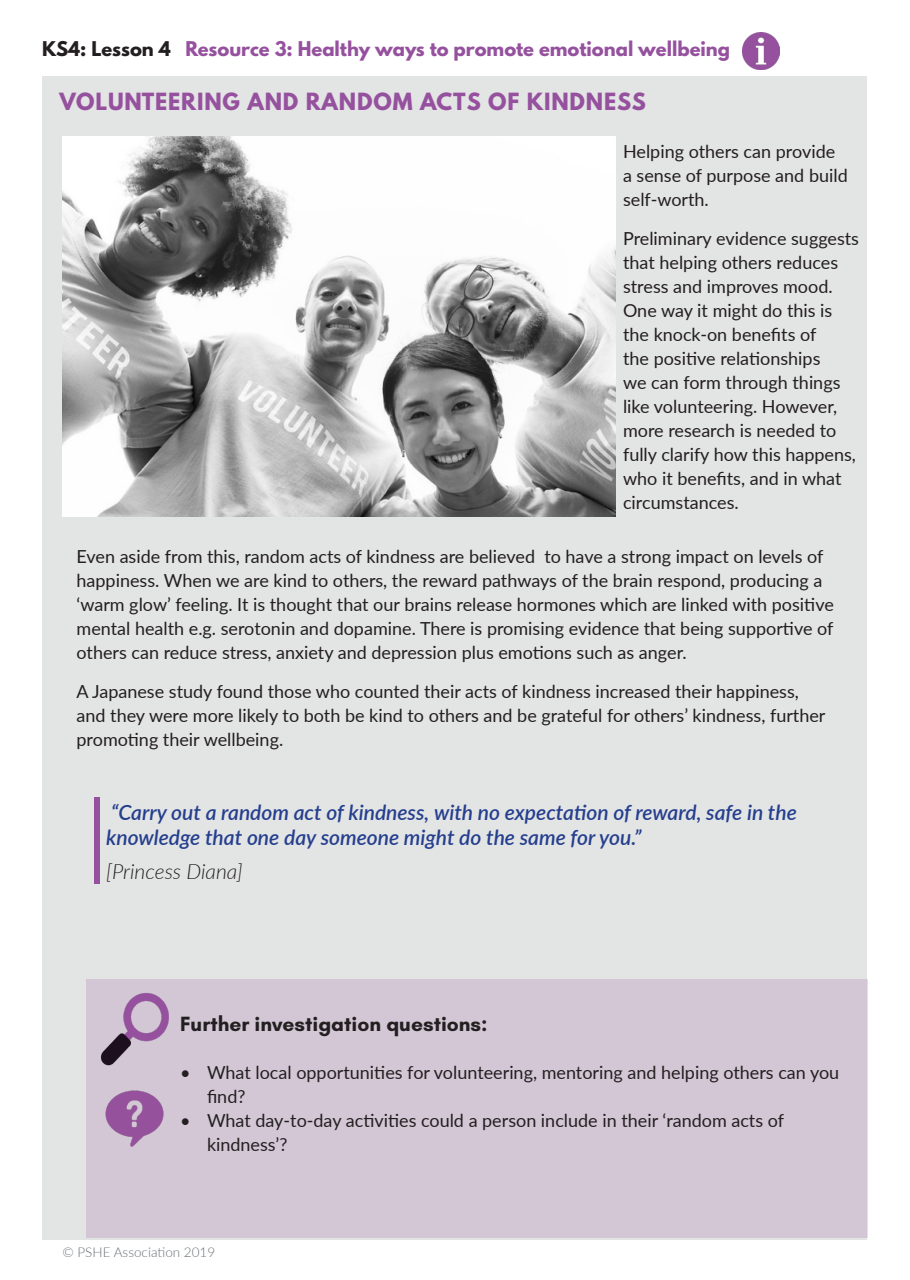
<style>
.page{position:relative;width:910px;height:1280px;background:#fff}
.page>*{position:absolute;margin:0;border:0;box-sizing:border-box;transform-origin:0 0}
.lato_body_spaced{font:italic 600 21px/25.2px "Lato";color:#253f8e}
.lato_body_spaced-2{font:700 21px "League Spartan";letter-spacing:.04em;color:#95519e}
.lato_body_spaced-3{font:700 21px "Glacial Indifference";color:#231f20}
.lato_body_spaced-4{font:italic 300 21px "Lato";color:#231f20}
.lato_body_spaced-5{font:18px/24px "Lato";color:#231f20}
.lato_body_spaced-6{font:700 18px "League Spartan";color:#95519e}
.t1{font:300 13.5px "Lato";color:#6a7074}
.s1{color:#231f20}
</style>
<div class="page">
<div style="left:43px;top:77px;width:824px;height:1162px;background:#e3e4e4"></div>
<img style="left:743px;top:32px;width:37px;height:37px">
<img style="left:63px;top:136px;width:552px;height:381px">
<div style="left:94px;top:797px;width:6px;height:86px;background:#95519e"></div>
<div style="left:86px;top:979px;width:781px;height:258px;background:#d3c7d6"></div>
<img style="left:105px;top:1090px;width:59px;height:57px">
<p class="lato_body_spaced-6" style="left:42px;top:35px;width:689px"><span class="s1">KS4: Lesson 4</span> Resource 3: Healthy ways to promote emotional wellbeing</p>
<p class="lato_body_spaced-2" style="left:60px;top:85px;width:588px">VOLUNTEERING AND RANDOM ACTS OF KINDNESS</p>
<p class="lato_body_spaced-5" style="left:623px;top:139px;width:226px">Helping others can provide a sense of purpose and build self-worth.</p>
<p class="lato_body_spaced-5" style="left:623px;top:226px;width:237px">Preliminary evidence suggests that helping others reduces stress and improves mood.<br>One way it might do this is the knock-on benefits of<br>the positive relationships<br>we can form through things like volunteering. However, more research is needed to fully clarify how this happens, who it benefits, and in what circumstances.</p>
<p class="lato_body_spaced-5" style="left:77px;top:544px;width:759px">Even aside from this, random acts of kindness are believed to have a strong impact on levels of happiness. When we are kind to others, the reward pathways of the brain respond, producing a ‘warm glow’ feeling. It is thought that our brains release hormones which are linked with positive mental health e.g. serotonin and dopamine. There is promising evidence that being supportive of others can reduce stress, anxiety and depression plus emotions such as anger.</p>
<p class="lato_body_spaced-5" style="left:77px;top:679px;width:750px">A Japanese study found those who counted their acts of kindness increased their happiness, and they were more likely to both be kind to others and be grateful for others’ kindness, further promoting their wellbeing.</p>
<p class="lato_body_spaced" style="left:106px;top:798px;width:692px">“Carry out a random act of kindness, with no expectation of reward, safe in the knowledge that one day someone might do the same for you.”</p>
<p class="lato_body_spaced-4" style="left:106px;top:857px;width:138px">[Princess Diana]</p>
<p class="lato_body_spaced-3" style="left:180px;top:1011px;width:309px">Further investigation questions:</p>
<p class="lato_body_spaced-5" style="left:207px;top:1060px;width:634px;text-indent:-27px">• What local opportunities for volunteering, mentoring and helping others can you find?</p>
<p class="lato_body_spaced-5" style="left:207px;top:1108px;width:579px;text-indent:-27px">• What day-to-day activities could a person include in their ‘random acts of kindness’?</p>
<p class="t1" style="left:63px;top:1242px;width:154px">© PSHE Association 2019</p>
</div>
